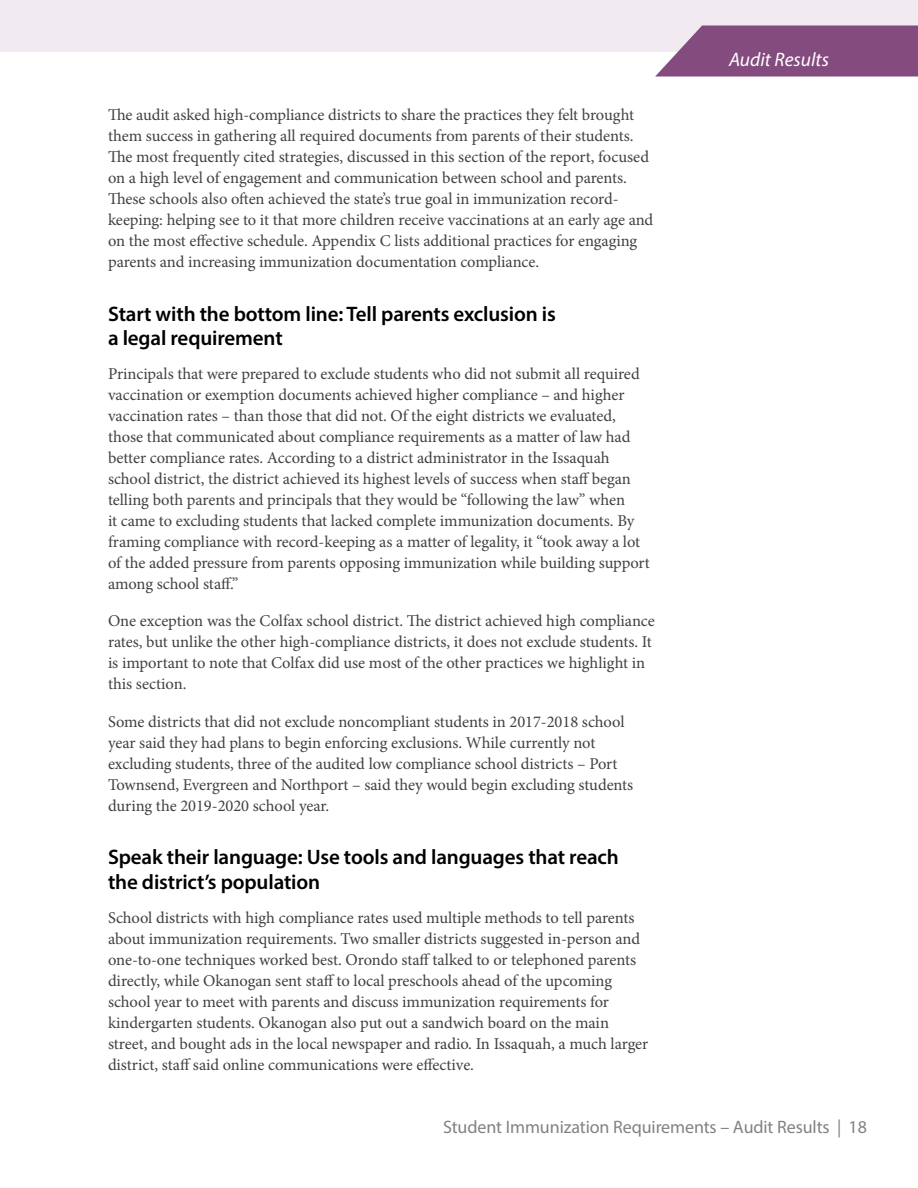
<style>
.page{position:relative;width:918px;height:1188px;background:#fff}
.page>*{position:absolute;margin:0;border:0;box-sizing:border-box;transform-origin:0 0}
.t1{font:600 21px/24.8px "Myriad Pro";letter-spacing:-.005em;color:#000}
.t2{font:italic 19.5px "Myriad Pro";color:#fff}
.t3{font:18px "Myriad Pro";letter-spacing:-.005em;color:#808285}
.t4{font:16.5px/21px "Minion Pro";letter-spacing:-.005em;color:#414042}
</style>
<div class="page">
<div style="left:0;top:0;width:918px;height:51px;background:#f1ebf1"></div>
<svg style="left:655px;top:26px;width:263px;height:51px;background:#8e5b89"></svg>
<p class="t4" style="left:108px;top:104px;width:547px">The audit asked high-compliance districts to share the practices they felt brought them success in gathering all required documents from parents of their students.<br>The most frequently cited strategies, discussed in this section of the report, focused on a high level of engagement and communication between school and parents.<br>These schools also often achieved the state’s true goal in immunization record&shy;keeping: helping see to it that more children receive vaccinations at an early age and on the most effective schedule. Appendix C lists additional practices for engaging parents and increasing immunization documentation compliance.</p>
<p class="t1" style="left:108px;top:301px;width:449px">Start with the bottom line: Tell parents exclusion is a legal requirement</p>
<p class="t4" style="left:108px;top:364px;width:543px">Principals that were prepared to exclude students who did not submit all required vaccination or exemption documents achieved higher compliance – and higher vaccination rates – than those that did not. Of the eight districts we evaluated, those that communicated about compliance requirements as a matter of law had better compliance rates. According to a district administrator in the Issaquah school district, the district achieved its highest levels of success when staff began telling both parents and principals that they would be “following the law” when<br>it came to excluding students that lacked complete immunization documents. By framing compliance with record-keeping as a matter of legality, it “took away a lot of the added pressure from parents opposing immunization while building support among school staff.”</p>
<p class="t4" style="left:108px;top:611px;width:548px">One exception was the Colfax school district. The district achieved high compliance rates, but unlike the other high-compliance districts, it does not exclude students. It is important to note that Colfax did use most of the other practices we highlight in this section.</p>
<p class="t4" style="left:108px;top:711px;width:527px">Some districts that did not exclude noncompliant students in 2017-2018 school year said they had plans to begin enforcing exclusions. While currently not excluding students, three of the audited low compliance school districts – Port Townsend, Evergreen and Northport – said they would begin excluding students during the 2019-2020 school year.</p>
<p class="t1" style="left:108px;top:844px;width:512px">Speak their language: Use tools and languages that reach the district’s population</p>
<p class="t4" style="left:108px;top:907px;width:542px">School districts with high compliance rates used multiple methods to tell parents about immunization requirements. Two smaller districts suggested in-person and one-to-one techniques worked best. Orondo staff talked to or telephoned parents directly, while Okanogan sent staff to local preschools ahead of the upcoming school year to meet with parents and discuss immunization requirements for kindergarten students. Okanogan also put out a sandwich board on the main street, and bought ads in the local newspaper and radio. In Issaquah, a much larger district, staff said online communications were effective.</p>
<p class="t2" style="left:729px;top:47px;width:102px">Audit Results</p>
<p class="t3" style="left:443px;top:1116px;width:425px">Student Immunization Requirements – Audit Results | 18</p>
</div>
